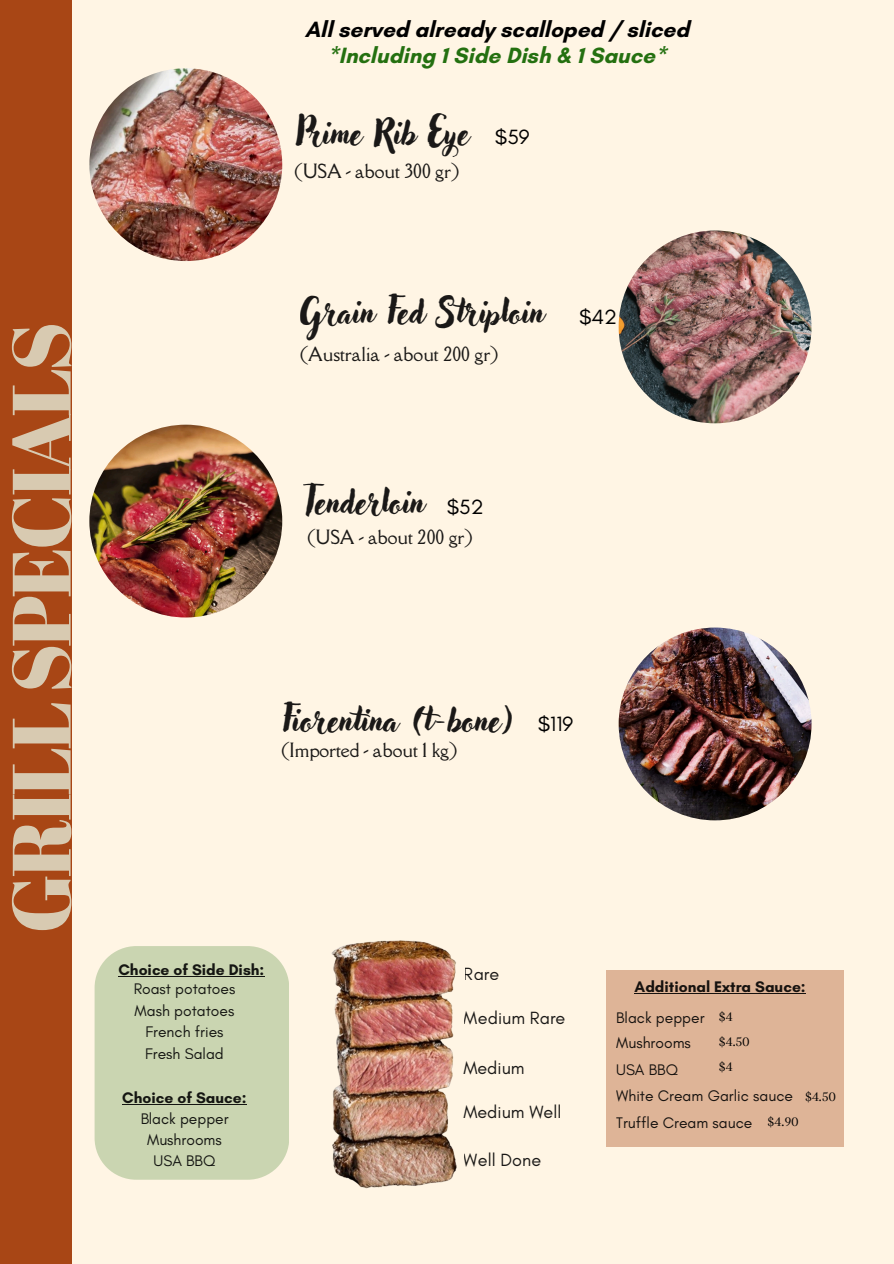
<style>
.page{position:relative;width:894px;height:1264px;background:#fff}
.page>*{position:absolute;margin:0;border:0;box-sizing:border-box;transform-origin:0 0}
.t1{font:82.5px "Abril Fatface";letter-spacing:-.04em;color:#d8cab1}
.t2{font:33px "Adlery Pro";color:#000}
.t3{font:700 22.5px "Glacial Indifference";color:#000}
.t4{font:700 22.5px "Glacial Indifference";color:#247010}
.t5{font:21px "Glacial Indifference";color:#000}
.t6{font:18px "Della Respira";color:#000}
.t7{font:18px "Glacial Indifference";color:#000}
.t8{font:15.6px/21.5px "Glacial Indifference";color:#000;text-align:center}
.t9{font:700 15.6px "Glacial Indifference";color:#000}
.t10{font:15px/24.9px "Arapey";color:#000}
</style>
<div class="page">
<div style="left:0;top:0;width:893px;height:1263px;background:#fff5e4"></div>
<img style="left:89px;top:68px;width:193px;height:193px;border-radius:50%">
<img style="left:331px;top:940px;width:126px;height:249px">
<div style="left:94px;top:946px;width:195px;height:233px;background:#cad5b1"></div>
<img style="left:618px;top:230px;width:193px;height:193px;border-radius:50%">
<img style="left:89px;top:424px;width:193px;height:193px;border-radius:50%">
<img style="left:618px;top:627px;width:193px;height:193px;border-radius:50%">
<div style="left:606px;top:970px;width:237px;height:176px;background:#deb497"></div>
<hr style="left:118px;top:975px;width:146px;height:1px;background:#000">
<hr style="left:122px;top:1103px;width:124px;height:1px;background:#000">
<div style="left:0;top:0;width:71px;height:1263px;background:#a84615"></div>
<hr style="left:634px;top:993px;width:171px;height:1px;background:#000">
<h4 class="t1" style="left:-17px;top:933px;width:613px;rotate:-90deg">GRILLSPECIALS</h4>
<h3 class="t3" style="left:305px;top:15px;width:386px">All served already scalloped / sliced</h3>
<h3 class="t4" style="left:327px;top:41px;width:340px">*Including 1 Side Dish &amp; 1 Sauce*</h3>
<h2 class="t2" style="left:296px;top:117px;width:175px">Prime Rib Eye</h2>
<p class="t6" style="left:294px;top:159px;width:166px">(USA - about 300 gr)</p>
<h4 class="t5" style="left:495px;top:124px;width:36px">$59</h4>
<h2 class="t2" style="left:300px;top:297px;width:245px">Grain Fed Striploin</h2>
<p class="t6" style="left:300px;top:341px;width:199px">(Australia - about 200 gr)</p>
<h3 class="t5" style="left:579px;top:304px;width:39px">$42</h3>
<h2 class="t2" style="left:303px;top:487px;width:123px">Tenderloin</h2>
<h3 class="t5" style="left:446px;top:494px;width:38px">$52</h3>
<p class="t6" style="left:307px;top:525px;width:166px">(USA - about 200 gr)</p>
<h2 class="t2" style="left:281px;top:704px;width:233px">Fiorentina (t-bone)</h2>
<p class="t6" style="left:281px;top:737px;width:177px">(Imported - about 1 kg)</p>
<h3 class="t5" style="left:537px;top:710px;width:37px">$119</h3>
<p class="t9" style="left:118px;top:960px;width:147px">Choice of Side Dish:</p>
<p class="t8" style="left:133px;top:977px;width:103px">Roast potatoes<br>Mash potatoes<br>French fries<br>Fresh Salad</p>
<p class="t9" style="left:122px;top:1088px;width:126px">Choice of Sauce:</p>
<p class="t8" style="left:140px;top:1107px;width:90px">Black pepper<br>Mushrooms<br>USA BBQ</p>
<p class="t7" style="left:463px;top:962px;width:37px">Rare</p>
<p class="t7" style="left:463px;top:1006px;width:103px">Medium Rare</p>
<p class="t7" style="left:463px;top:1056px;width:63px">Medium</p>
<p class="t7" style="left:463px;top:1100px;width:99px">Medium Well</p>
<p class="t7" style="left:463px;top:1148px;width:79px">Well Done</p>
<p class="t9" style="left:634px;top:977px;width:173px">Additional Extra Sauce:</p>
<p class="t8" style="left:616px;top:1005px;width:90px;line-height:24.6px;text-align:left">Black pepper<br>Mushrooms</p>
<p class="t8" style="left:616px;top:1055px;width:178px;line-height:26.7px;text-align:left">USA BBQ<br>White Cream Garlic sauce<br>Truffle Cream sauce</p>
<p class="t10" style="left:718px;top:1004px;width:32px">$4 $4.50</p>
<p class="t10" style="left:718px;top:1054px;width:15px">$4</p>
<h4 class="t10" style="left:804px;top:1083px;width:32px">$4.50</h4>
<p class="t10" style="left:767px;top:1108px;width:32px">$4.90</p>
</div>
